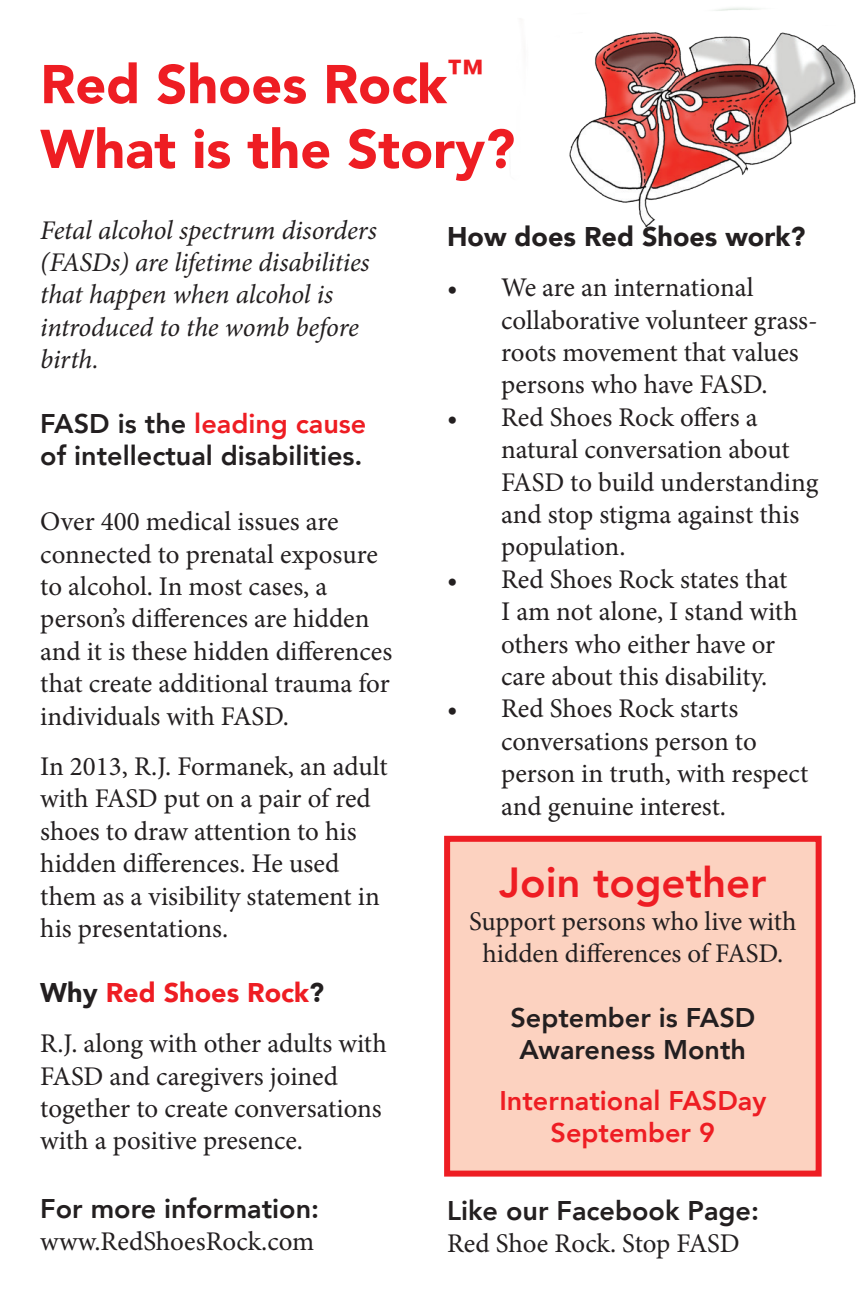
<style>
.page{position:relative;width:864px;height:1296px;background:#fff}
.page>*{position:absolute;margin:0;border:0;box-sizing:border-box;transform-origin:0 0}
.t1{font:900 54px/64.8px "Avenir";color:#ee1d23}
.t2{font:800 42px "Avenir";color:#ee1d23}
.t3{font:27px/32.4px "Minion Pro";color:#231f20}
.t4{font:800 27px/32.4px "Avenir";color:#231f20}
.t5{font:italic 27px/32.4px "Minion Pro";letter-spacing:-.01em;color:#231f20}
.t6{font:800 27px "Avenir";color:#ee1d23}
.t7{font:900 27px "Avenir";color:#231f20}
.t8{font:900 27px "Avenir";color:#ee1d23}
.s1{color:#ee1d23}
.s2{color:#231f20}
.s3{font-family:"Minion Pro";font-weight:400}
</style>
<div class="page">
<div style="left:444px;top:836px;width:378px;height:341px;background:#fcd2c0;border:6px solid #ee1d23"></div>
<img style="left:569px;top:7px;width:287px;height:221px">
<p class="t1" style="left:40px;top:51px;width:476px">Red Shoes Rock<sup>™<br></sup>What is the Story?</p>
<p class="t5" style="left:40px;top:214px;width:338px">Fetal alcohol spectrum disorders (FASDs) are lifetime disabilities that happen when alcohol is introduced to the womb before birth.</p>
<p class="t4" style="left:40px;top:407px;width:328px">FASD is the <span class="s1">leading cause </span>of intellectual disabilities.</p>
<p class="t3" style="left:40px;top:505px;width:354px">Over 400 medical issues are connected to prenatal exposure to alcohol. In most cases, a person’s differences are hidden and it is these hidden differences that create additional trauma for individuals with FASD.</p>
<p class="t3" style="left:40px;top:750px;width:349px">In 2013, R.J. Formanek, an adult with FASD put on a pair of red shoes to draw attention to his hidden differences. He used them as a visibility statement in his presentations.</p>
<p class="t8" style="left:40px;top:969px;width:285px"><span class="s2">Why</span> Red Shoes Rock<span class="s2">?</span></p>
<p class="t3" style="left:40px;top:1027px;width:348px">R.J. along with other adults with<br>FASD and caregivers joined together to create conversations with a positive presence.</p>
<p class="t4" style="left:40px;top:1192px;width:280px">For more information:</p>
<p class="t3" style="left:40px;top:1225px;width:276px">www.RedShoesRock.com</p>
<p class="t7" style="left:447px;top:213px;width:360px">How does Red Shoes work?</p>
<p class="t3" style="left:501px;top:272px;width:318px;text-indent:-54px">• We are an international collaborative volunteer grass&shy;roots movement that values persons who have FASD.</p>
<p class="t3" style="left:501px;top:401px;width:319px;text-indent:-54px">• Red Shoes Rock offers a natural conversation about<br>FASD to build understanding and stop stigma against this population.</p>
<p class="t3" style="left:501px;top:563px;width:298px;text-indent:-54px">• Red Shoes Rock states that<br>I am not alone, I stand with others who either have or care about this disability.</p>
<p class="t3" style="left:501px;top:693px;width:309px;text-indent:-54px">• Red Shoes Rock starts conversations person to person in truth, with respect and genuine interest.</p>
<p class="t2" style="left:499px;top:850px;width:269px">Join together</p>
<p class="t3" style="left:469px;top:905px;width:329px;text-align:center">Support persons who live with hidden differences of FASD.</p>
<p class="t4" style="left:510px;top:1002px;width:246px;text-align:center">September is FASD<br>Awareness Month</p>
<p class="t6" style="left:499px;top:1079px;width:269px">International FASDay</p>
<p class="t6" style="left:551px;top:1112px;width:166px">September 9</p>
<p class="t4" style="left:447px;top:1194px;width:313px">Like our Facebook Page:<br><span class="s3">Red Shoe Rock. Stop FASD</span></p>
</div>
